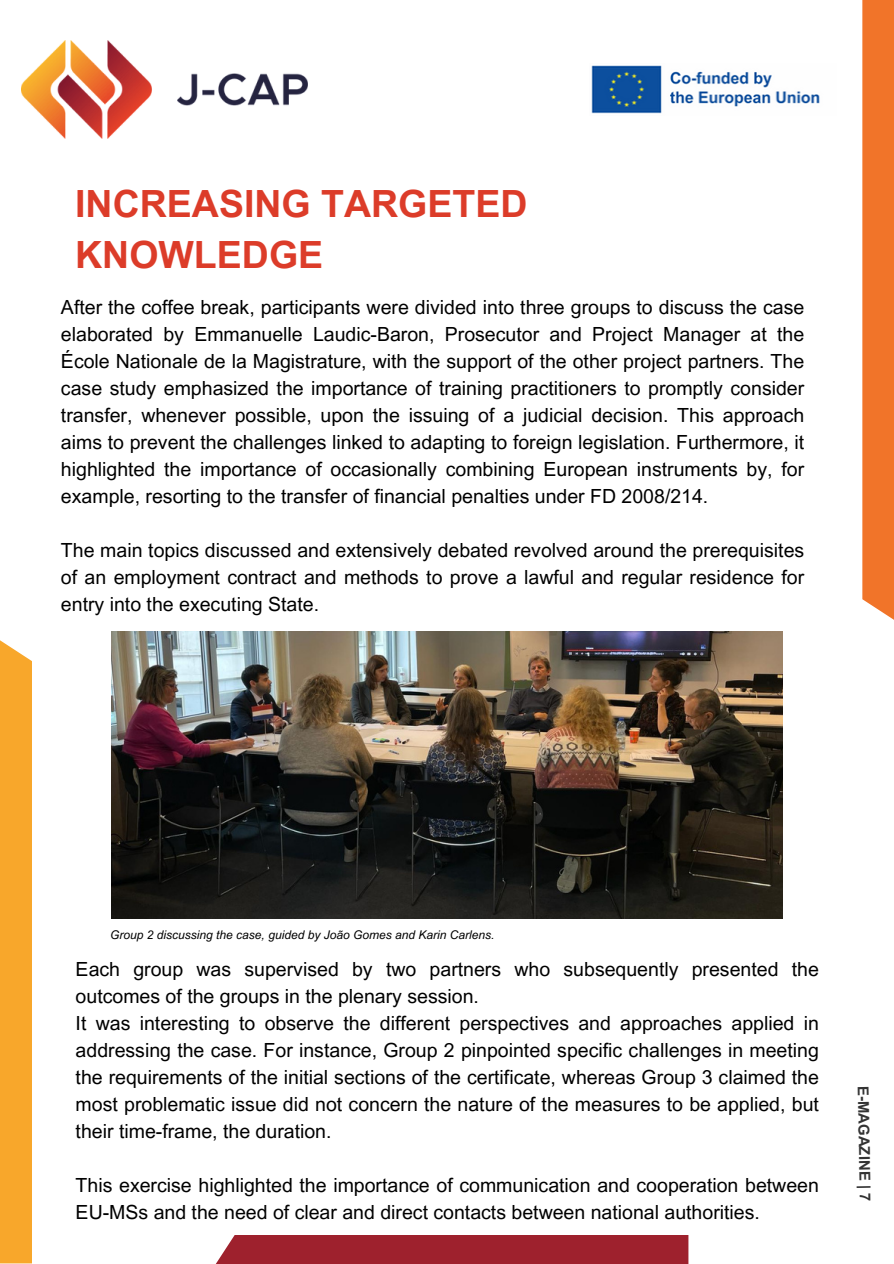
<style>
.page{position:relative;width:894px;height:1264px;background:#fff}
.page>*{position:absolute;margin:0;border:0;box-sizing:border-box;transform-origin:0 0}
.t1{font:700 37.5px/51.8px "Arial MT Pro";color:#dc3c29}
.t2{font:19.5px/27px "Arial MT Pro";color:#000;text-align:justify}
.t3{font:700 15px "Arial MT Pro";color:#000}
.t4{font:italic 12px "Arial MT Pro";color:#000}
</style>
<div class="page">
<img style="left:22px;top:40px;width:286px;height:98px">
<div style="left:862px;top:0;width:31px;height:629px;background:#f17429"></div>
<div style="left:205px;top:1234px;width:483px;height:29px;background:#9e212d"></div>
<div style="left:0;top:631px;width:32px;height:632px;background:#f8a72b"></div>
<img style="left:591px;top:65px;width:229px;height:49px">
<img style="left:111px;top:631px;width:671px;height:287px">
<h2 class="t1" style="left:75px;top:182px;width:454px">INCREASING TARGETED<br>KNOWLEDGE</h2>
<h2 class="t2" style="left:61px;top:295px;width:744px">After the coffee break, participants were divided into three groups to discuss the case elaborated by Emmanuelle Laudic-Baron, Prosecutor and Project Manager at the École Nationale de la Magistrature, with the support of the other project partners. The case study emphasized the importance of training practitioners to promptly consider transfer, whenever possible, upon the issuing of a judicial decision. This approach aims to prevent the challenges linked to adapting to foreign legislation. Furthermore, it highlighted the importance of occasionally combining European instruments by, for example, resorting to the transfer of financial penalties under FD 2008/214.</h2>
<p class="t2" style="left:61px;top:538px;width:744px">The main topics discussed and extensively debated revolved around the prerequisites of an employment contract and methods to prove a lawful and regular residence for entry into the executing State.</p>
<h2 class="t4" style="left:110px;top:930px;width:386px">Group 2 discussing the case, guided by João Gomes and Karin Carlens.</h2>
<p class="t2" style="left:76px;top:958px;width:744px;text-align:left">Each group was supervised by two partners who subsequently presented the outcomes of the groups in the plenary session.<br>It was interesting to observe the different perspectives and approaches applied in addressing the case. For instance, Group 2 pinpointed specific challenges in meeting the requirements of the initial sections of the certificate, whereas Group 3 claimed the most problematic issue did not concern the nature of the measures to be applied, but their time-frame, the duration.</p>
<h2 class="t2" style="left:76px;top:1174px;width:744px">This exercise highlighted the importance of communication and cooperation between<br>EU-MSs and the need of clear and direct contacts between national authorities.</h2>
<p class="t3" style="left:868px;top:1085px;width:117px;rotate:89deg">E-MAGAZINE | 7</p>
</div>
